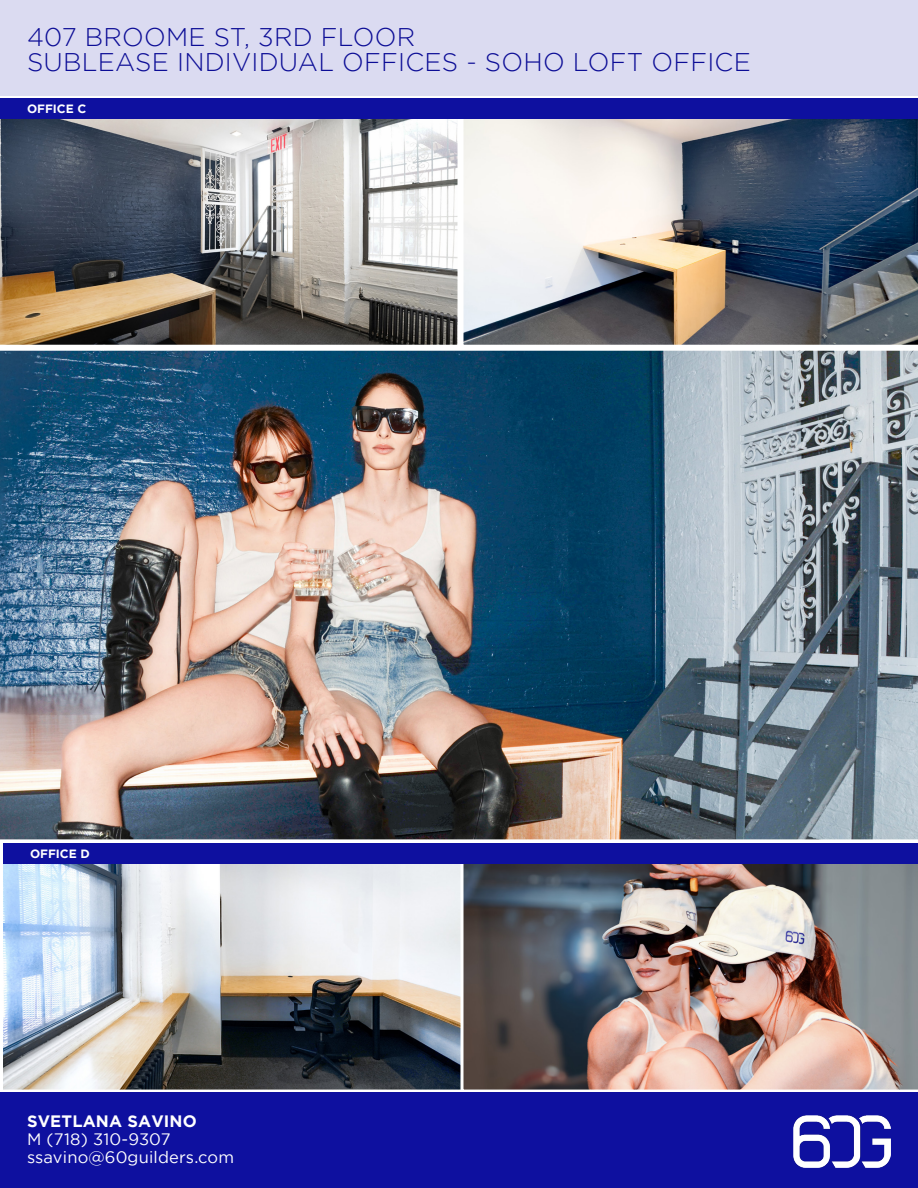
<style>
.page{position:relative;width:918px;height:1188px;background:#fff}
.page>*{position:absolute;margin:0;border:0;box-sizing:border-box;transform-origin:0 0}
.t1{font:300 25.5px "Gotham";letter-spacing:.01em;color:#0e109f}
.t2{font:16.5px "Gotham";letter-spacing:.01em;color:#fff}
.t3{font:700 16.5px "Gotham";letter-spacing:.01em;color:#fff}
.t4{font:700 12px "Gotham";color:#fff}
</style>
<div class="page">
<svg style="left:0;top:95px;width:460px;height:250px"></svg>
<svg style="left:460px;top:95px;width:458px;height:250px"></svg>
<img style="left:0;top:350px;width:918px;height:490px">
<img style="left:4px;top:863px;width:456px;height:226px">
<div style="left:0;top:840px;width:474px;height:253px;border:3px solid #fff"></div>
<img style="left:460px;top:840px;width:458px;height:253px">
<div style="left:0;top:98px;width:918px;height:21px;background:#0e109f"></div>
<div style="left:3px;top:843px;width:915px;height:20px;background:#0e109f"></div>
<div style="left:0;top:0;width:918px;height:95px;background:#dbdbf1"></div>
<div style="left:0;top:1093px;width:918px;height:95px;background:#0e109f"></div>
<img style="left:794px;top:1115px;width:97px;height:52px">
<p class="t1" style="left:27px;top:23px;width:390px">407 BROOME ST, 3RD FLOOR</p>
<p class="t1" style="left:27px;top:48px;width:725px">SUBLEASE INDIVIDUAL OFFICES - SOHO LOFT OFFICE</p>
<p class="t4" style="left:27px;top:102px;width:61px">OFFICE C</p>
<p class="t4" style="left:30px;top:847px;width:61px">OFFICE D</p>
<p class="t3" style="left:27px;top:1112px;width:171px">SVETLANA SAVINO</p>
<p class="t2" style="left:27px;top:1130px;width:145px">M (718) 310-9307</p>
<p class="t2" style="left:27px;top:1148px;width:209px">ssavino@60guilders.com</p>
</div>
